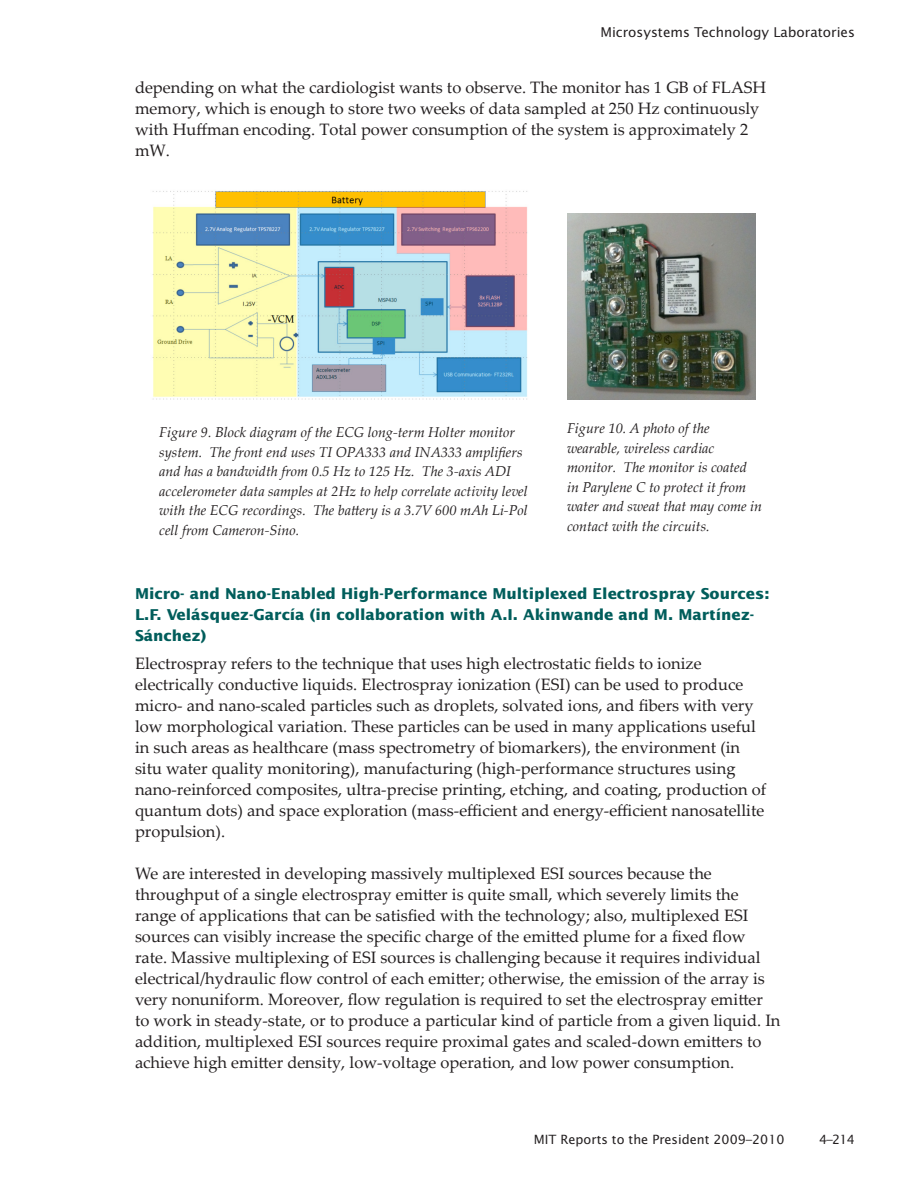
<style>
.page{position:relative;width:918px;height:1188px;background:#fff}
.page>*{position:absolute;margin:0;border:0;box-sizing:border-box;transform-origin:0 0}
.t1{font:16.5px/21px "Palatino Linotype";color:#231f20}
.Heading_3{font:700 15px/21px "Lucida Sans Std";color:#005d5b}
.t2{font:italic 14.25px/19.5px "Palatino Linotype";color:#231f20}
.t3{font:13.5px "Lucida Sans Std";color:#231f20}
.t4{font:12.75px "Lucida Sans Std";color:#231f20}
</style>
<div class="page">
<img style="left:152px;top:191px;width:376px;height:209px">
<img style="left:567px;top:214px;width:189px;height:186px">
<p class="t3" style="left:600px;top:25px;width:256px">Microsystems Technology Laboratories</p>
<p class="t1" style="left:135px;top:76px;width:633px">depending on what the cardiologist wants to observe. The monitor has 1 GB of FLASH memory, which is enough to store two weeks of data sampled at 250 Hz continuously with Huffman encoding. Total power consumption of the system is approximately 2 mW.</p>
<p class="t2" style="left:159px;top:422px;width:370px">Figure 9. Block diagram of the ECG long-term Holter monitor system. The front end uses TI OPA333 and INA333 amplifiers and has a bandwidth from 0.5 Hz to 125 Hz. The 3-axis ADI accelerometer data samples at 2Hz to help correlate activity level with the ECG recordings. The battery is a 3.7V 600 mAh Li-Pol cell from Cameron-Sino.</p>
<p class="t2" style="left:567px;top:418px;width:197px">Figure 10. A photo of the wearable, wireless cardiac monitor. The monitor is coated in Parylene C to protect it from water and sweat that may come in contact with the circuits.</p>
<p class="Heading_3" style="left:135px;top:583px;width:636px">Micro- and Nano-Enabled High-Performance Multiplexed Electrospray Sources:<br>L.F. Velásquez-García (in collaboration with A.I. Akinwande and M. Martínez-<br>Sánchez)</p>
<p class="t1" style="left:135px;top:652px;width:633px">Electrospray refers to the technique that uses high electrostatic fields to ionize electrically conductive liquids. Electrospray ionization (ESI) can be used to produce micro- and nano-scaled particles such as droplets, solvated ions, and fibers with very low morphological variation. These particles can be used in many applications useful in such areas as healthcare (mass spectrometry of biomarkers), the environment (in situ water quality monitoring), manufacturing (high-performance structures using nano-reinforced composites, ultra-precise printing, etching, and coating, production of quantum dots) and space exploration (mass-efficient and energy-efficient nanosatellite propulsion).</p>
<p class="t1" style="left:135px;top:862px;width:647px">We are interested in developing massively multiplexed ESI sources because the throughput of a single electrospray emitter is quite small, which severely limits the range of applications that can be satisfied with the technology; also, multiplexed ESI sources can visibly increase the specific charge of the emitted plume for a fixed flow rate. Massive multiplexing of ESI sources is challenging because it requires individual electrical/hydraulic flow control of each emitter; otherwise, the emission of the array is very nonuniform. Moreover, flow regulation is required to set the electrospray emitter to work in steady-state, or to produce a particular kind of particle from a given liquid. In addition, multiplexed ESI sources require proximal gates and scaled-down emitters to achieve high emitter density, low-voltage operation, and low power consumption.</p>
<p class="t4" style="left:534px;top:1132px;width:252px">MIT Reports to the President 2009–2010</p>
<p class="t4" style="left:819px;top:1132px;width:38px">4–214</p>
</div>
